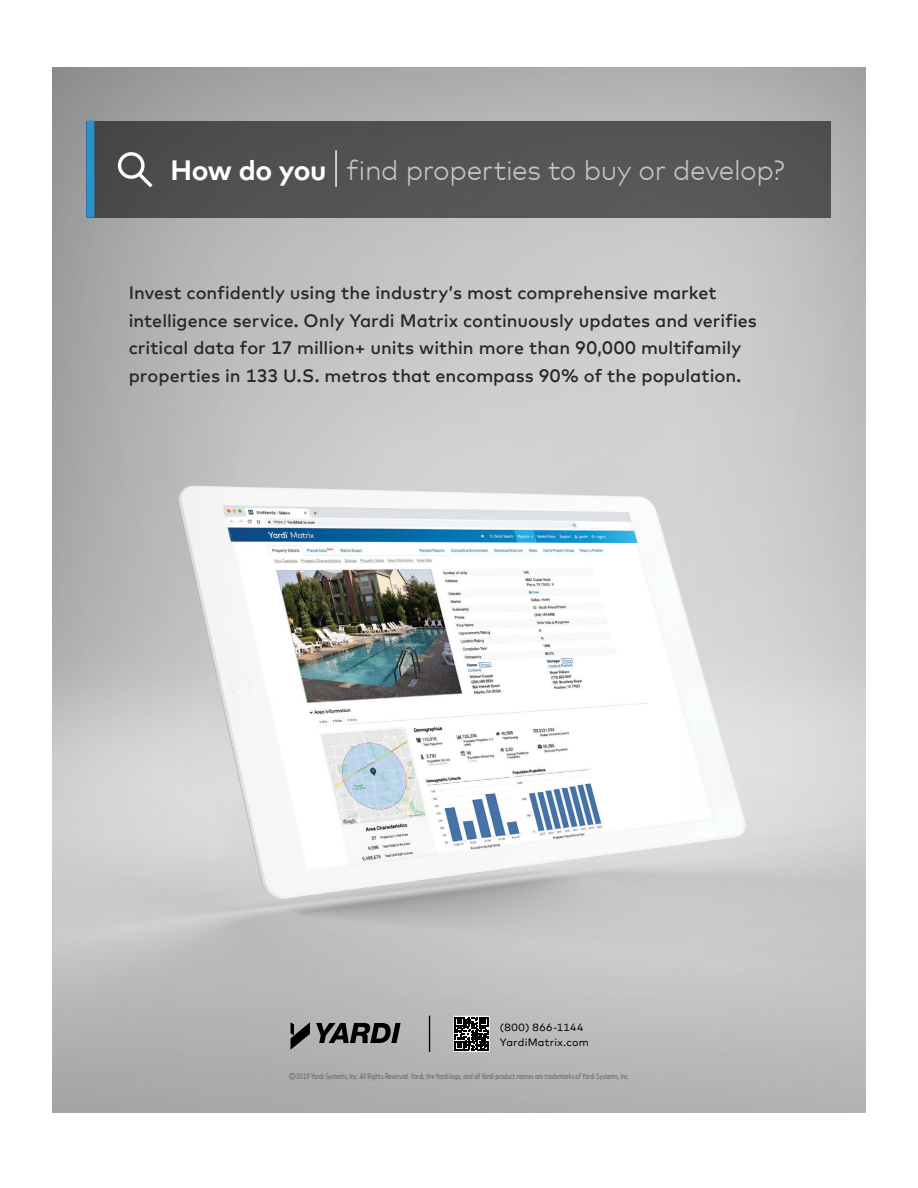
<style>
.page{position:relative;width:918px;height:1188px;background:#fff}
.page>*{position:absolute;margin:0;border:0;box-sizing:border-box;transform-origin:0 0}
.t1{font:300 27.9px "Mark Offc Pro";letter-spacing:-.015em;color:#c6c6c6}
.t2{font:500 18px/27.3px "Mark Offc Pro";color:#292829}
.t3{font:10.65px/15px "Mark Offc Pro";letter-spacing:.025em;color:#000}
.t4{font:300 condensed 7.95px "Mark Offc Pro";letter-spacing:.005em;color:#4d4d4f}
.s1{font-weight:700;color:#fff}
</style>
<div class="page">
<div style="left:52px;top:67px;width:813px;height:1045px;background:#000;opacity:.26"></div>
<div style="left:86px;top:121px;width:745px;height:97px;background:#535353"></div>
<svg style="left:135px;top:170px;width:18px;height:18px"></svg>
<div style="left:118px;top:152px;width:27px;height:27px;border:3px solid #fff;border-radius:50%"></div>
<div style="left:86px;top:121px;width:8px;height:97px;background:#2991cd"></div>
<hr style="left:335px;top:150px;width:2px;height:37px;background:#fff">
<hr style="left:429px;top:1016px;width:1px;height:36px;background:#000">
<svg style="left:291px;top:1022px;width:19px;height:28px"></svg>
<svg style="left:316px;top:1023px;width:85px;height:20px;background:#4d4d4d"></svg>
<h1 class="t1" style="left:170px;top:149px;width:616px"><span class="s1">How do you</span> find properties to buy or develop?</h1>
<p class="t2" style="left:129px;top:278px;width:630px">Invest confidently using the industry’s most comprehensive market intelligence service. Only Yardi Matrix continuously updates and verifies critical data for 17 million+ units within more than 90,000 multifamily properties in 133 U.S. metros that encompass 90% of the population.</p>
<p class="t3" style="left:500px;top:1018px;width:90px">(800) 866-1144<br>YardiMatrix.com</p>
<p class="t4" style="left:289px;top:1071px;width:342px">©2019 Yardi Systems, Inc. All Rights Reserved. Yardi, the Yardi logo, and all Yardi product names are trademarks of Yardi Systems, Inc.</p>
</div>
